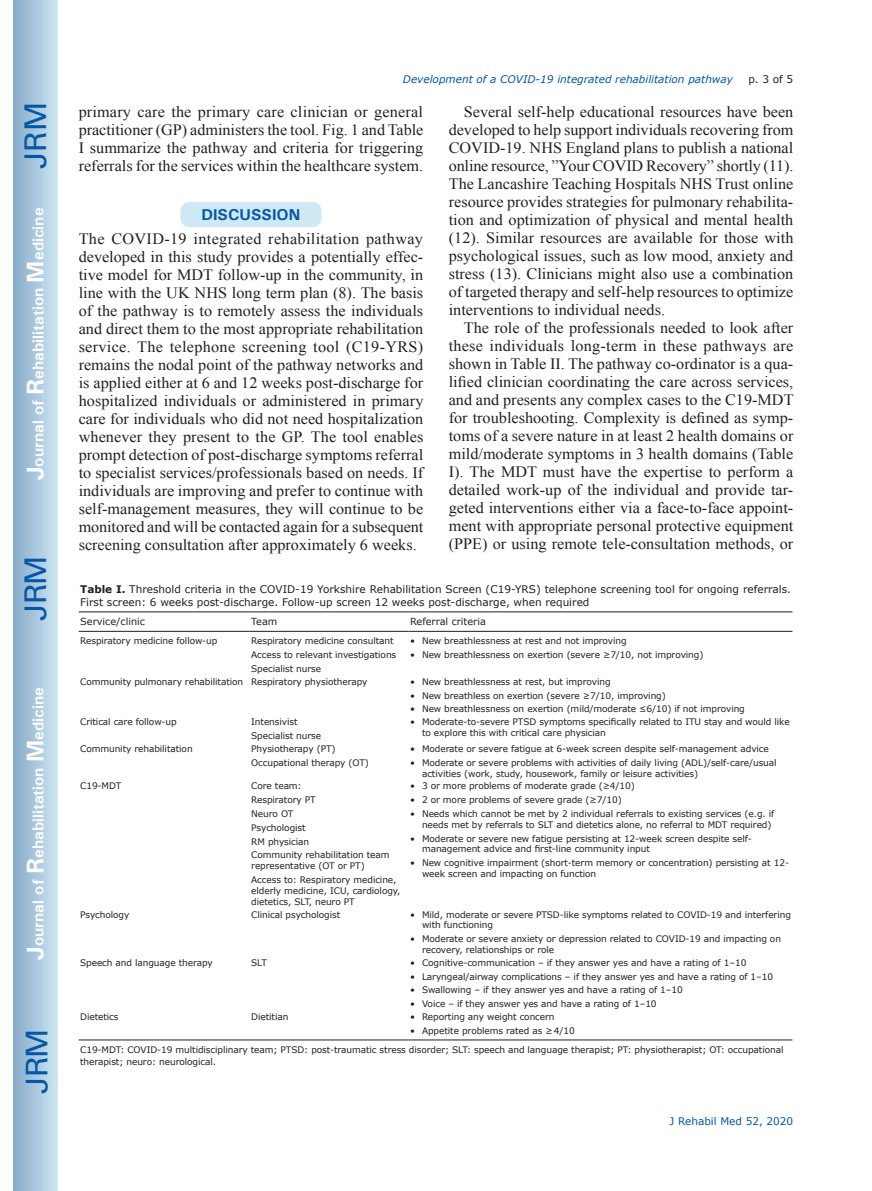
<style>
.page{position:relative;width:872px;height:1191px;background:#fff}
.page>*{position:absolute;margin:0;border:0;box-sizing:border-box;transform-origin:0 0}
.t1{font:30px "Univers";letter-spacing:-.03em;color:#0157a8}
.t2{font:15.75px/18px "Times New Roman";color:#231f20;text-align:justify}
.t3{font:700 15.75px "Univers";color:#fff}
.t4{font:700 15.75px "Univers";color:#0157a8}
.t5{font:10.5px/12.6px "Verdana";color:#231f20}
.t6{font:italic 10.5px "Verdana";color:#0157a8}
.t7{font:10.5px "Verdana";color:#0157a8}
.t8{font:9.75px "Verdana";color:#231f20}
.t9{font:9px/13.8px "Verdana";letter-spacing:-.01em;color:#231f20}
.s1{font-size:24px}
.s2{font-weight:700}
</style>
<div class="page">
<div style="left:14px;top:0;width:43px;height:1191px;background:linear-gradient(to right,#88acca,#cbe5f2)"></div>
<div style="left:180px;top:201px;width:142px;height:27px;background:#cee8f4;border-radius:10px"></div>
<div style="left:179px;top:201px;width:144px;height:27px;border:2px solid #fff;border-radius:10px"></div>
<hr style="left:79px;top:611px;width:171px;height:1px;background:#231f20">
<hr style="left:250px;top:611px;width:158px;height:1px;background:#231f20">
<hr style="left:408px;top:611px;width:384px;height:1px;background:#231f20">
<hr style="left:79px;top:631px;width:171px;height:1px;background:#231f20">
<hr style="left:250px;top:631px;width:158px;height:1px;background:#231f20">
<hr style="left:408px;top:631px;width:384px;height:1px;background:#231f20">
<hr style="left:79px;top:1039px;width:171px;height:1px;background:#231f20">
<hr style="left:250px;top:1039px;width:158px;height:1px;background:#231f20">
<hr style="left:408px;top:1039px;width:384px;height:1px;background:#231f20">
<h1 class="t1" style="left:18px;top:169px;width:68px;rotate:-90deg">JRM</h1>
<h2 class="t3" style="left:28px;top:480px;width:274px;rotate:-90deg"><span class="s1">J</span>ournal of <span class="s1">R</span>ehabilitation <span class="s1">M</span>edicine</h2>
<h1 class="t1" style="left:18px;top:620px;width:67px;rotate:-90deg">JRM</h1>
<h2 class="t3" style="left:28px;top:959px;width:274px;rotate:-90deg"><span class="s1">J</span>ournal of <span class="s1">R</span>ehabilitation <span class="s1">M</span>edicine</h2>
<h1 class="t1" style="left:19px;top:1093px;width:67px;rotate:-90deg">JRM</h1>
<p class="t6" style="left:403px;top:72px;width:331px">Development of a COVID-19 integrated rehabilitation pathway</p>
<p class="t5" style="left:748px;top:73px;width:46px">p. 3 of 5</p>
<h2 class="t2" style="left:79px;top:103px;width:346px">primary care the primary care clinician or general practitioner (GP) administers the tool. Fig. 1 and Table I summarize the pathway and criteria for triggering referrals for the services within the healthcare system.</h2>
<h2 class="t4" style="left:201px;top:205px;width:101px">DISCUSSION</h2>
<p class="t2" style="left:79px;top:230px;width:346px">The COVID-19 integrated rehabilitation pathway developed in this study provides a potentially effec&shy;tive model for MDT follow-up in the community, in line with the UK NHS long term plan (8). The basis of the pathway is to remotely assess the individuals and direct them to the most appropriate rehabilitation service. The telephone screening tool (C19-YRS) remains the nodal point of the pathway networks and is applied either at 6 and 12 weeks post-discharge for hospitalized individuals or administered in primary care for individuals who did not need hospitalization whenever they present to the GP. The tool enables prompt detection of post-discharge symptoms referral to specialist services/professionals based on needs. If individuals are improving and prefer to continue with self-management measures, they will continue to be monitored and will be contacted again for a subsequent screening consultation after approximately 6 weeks.</p>
<p class="t2" style="left:449px;top:103px;width:346px;text-indent:15px">Several self-help educational resources have been developed to help support individuals recovering from COVID-19. NHS England plans to publish a national online resource, ”Your COVID Recovery” shortly (11).<br>The Lancashire Teaching Hospitals NHS Trust online resource provides strategies for pulmonary rehabilita&shy;tion and optimization of physical and mental health (12). Similar resources are available for those with psychological issues, such as low mood, anxiety and stress (13). Clinicians might also use a combination of targeted therapy and self-help resources to optimize interventions to individual needs.</p>
<p class="t2" style="left:449px;top:319px;width:346px;text-indent:15px">The role of the professionals needed to look after these individuals long-term in these pathways are shown in Table II. The pathway co-ordinator is a qua&shy;lified clinician coordinating the care across services, and and presents any complex cases to the C19-MDT for troubleshooting. Complexity is defined as symp&shy;toms of a severe nature in at least 2 health domains or mild/moderate symptoms in 3 health domains (Table I). The MDT must have the expertise to perform a detailed work-up of the individual and provide tar&shy;geted interventions either via a face-to-face appoint&shy;ment with appropriate personal protective equipment (PPE) or using remote tele-consultation methods, or</p>
<p class="t5" style="left:80px;top:583px;width:712px"><span class="s2">Table I.</span> Threshold criteria in the COVID-19 Yorkshire Rehabilitation Screen (C19-YRS) telephone screening tool for ongoing referrals.<br>First screen: 6 weeks post-discharge. Follow-up screen 12 weeks post-discharge, when required</p>
<p class="t8" style="left:80px;top:615px;width:66px">Service/clinic</p>
<p class="t8" style="left:251px;top:615px;width:28px">Team</p>
<p class="t8" style="left:410px;top:615px;width:77px">Referral criteria</p>
<p class="t9" style="left:80px;top:634px;width:139px">Respiratory medicine follow-up</p>
<p class="t9" style="left:251px;top:634px;width:147px">Respiratory medicine consultant<br>Access to relevant investigations<br>Specialist nurse</p>
<p class="t9" style="left:410px;top:634px;width:218px">• New breathlessness at rest and not improving</p>
<p class="t9" style="left:410px;top:648px;width:295px">• New breathlessness on exertion (severe ≥7/10, not improving)</p>
<p class="t9" style="left:80px;top:674px;width:289px">Community pulmonary rehabilitation Respiratory physiotherapy</p>
<p class="t9" style="left:410px;top:674px;width:202px">• New breathlessness at rest, but improving</p>
<p class="t9" style="left:410px;top:688px;width:257px">• New breathless on exertion (severe ≥7/10, improving)</p>
<p class="t9" style="left:410px;top:702px;width:336px">• New breathlessness on exertion (mild/moderate ≤6/10) if not improving</p>
<p class="t9" style="left:80px;top:715px;width:98px">Critical care follow-up</p>
<p class="t9" style="left:251px;top:715px;width:71px">Intensivist<br>Specialist nurse</p>
<p class="t9" style="left:422px;top:716px;width:369px;line-height:10.8px;text-indent:-12px">• Moderate-to-severe PTSD symptoms specifically related to ITU stay and would like to explore this with critical care physician</p>
<p class="t9" style="left:80px;top:742px;width:114px">Community rehabilitation</p>
<p class="t9" style="left:251px;top:742px;width:119px">Physiotherapy (PT)<br>Occupational therapy (OT)</p>
<p class="t9" style="left:410px;top:742px;width:360px">• Moderate or severe fatigue at 6-week screen despite self-management advice</p>
<p class="t9" style="left:422px;top:757px;width:356px;line-height:10.8px;text-indent:-12px">• Moderate or severe problems with activities of daily living (ADL)/self-care/usual activities (work, study, housework, family or leisure activities)</p>
<p class="t9" style="left:80px;top:779px;width:43px">C19-MDT</p>
<p class="t9" style="left:251px;top:779px;width:140px">Core team:<br>Respiratory PT<br>Neuro OT<br>Psychologist<br>RM physician<br>Community rehabilitation team</p>
<p class="t9" style="left:251px;top:859px;width:147px">representative (OT or PT)<br>Access to: Respiratory medicine,</p>
<p class="t9" style="left:251px;top:885px;width:151px;line-height:10.8px">elderly medicine, ICU, cardiology, dietetics, SLT, neuro PT</p>
<p class="t9" style="left:410px;top:779px;width:226px">• 3 or more problems of moderate grade (≥4/10)</p>
<p class="t9" style="left:410px;top:793px;width:213px">• 2 or more problems of severe grade (≥7/10)</p>
<p class="t9" style="left:422px;top:808px;width:354px;line-height:10.8px;text-indent:-12px">• Needs which cannot be met by 2 individual referrals to existing services (e.g. if needs met by referrals to SLT and dietetics alone, no referral to MDT required)</p>
<p class="t9" style="left:422px;top:833px;width:331px;line-height:10.8px;text-indent:-12px">• Moderate or severe new fatigue persisting at 12-week screen despite self&shy;management advice and first-line community input</p>
<p class="t9" style="left:422px;top:857px;width:368px;line-height:10.8px;text-indent:-12px">• New cognitive impairment (short-term memory or concentration) persisting at 12- week screen and impacting on function</p>
<p class="t9" style="left:80px;top:907px;width:51px">Psychology</p>
<p class="t9" style="left:251px;top:907px;width:90px">Clinical psychologist</p>
<p class="t9" style="left:422px;top:909px;width:370px;line-height:10.8px;text-indent:-12px">• Mild, moderate or severe PTSD-like symptoms related to COVID-19 and interfering with functioning</p>
<p class="t9" style="left:422px;top:933px;width:360px;line-height:10.8px;text-indent:-12px">• Moderate or severe anxiety or depression related to COVID-19 and impacting on recovery, relationships or role</p>
<p class="t9" style="left:80px;top:955px;width:134px">Speech and language therapy</p>
<p class="t9" style="left:251px;top:955px;width:17px">SLT</p>
<p class="t9" style="left:410px;top:955px;width:338px">• Cognitive-communication – if they answer yes and have a rating of 1–10</p>
<p class="t9" style="left:410px;top:969px;width:365px">• Laryngeal/airway complications – if they answer yes and have a rating of 1–10</p>
<p class="t9" style="left:410px;top:983px;width:274px">• Swallowing – if they answer yes and have a rating of 1–10</p>
<p class="t9" style="left:410px;top:997px;width:248px">• Voice – if they answer yes and have a rating of 1–10</p>
<p class="t9" style="left:80px;top:1010px;width:40px">Dietetics</p>
<p class="t9" style="left:251px;top:1010px;width:39px">Dietitian</p>
<p class="t9" style="left:410px;top:1010px;width:146px">• Reporting any weight concern</p>
<p class="t9" style="left:80px;top:1021px;width:705px;line-height:18.9px;text-indent:330px">• Appetite problems rated as ≥4/10<br>C19-MDT: COVID-19 multidisciplinary team; PTSD: post-traumatic stress disorder; SLT: speech and language therapist; PT: physiotherapist; OT: occupational</p>
<p class="t9" style="left:80px;top:1054px;width:137px">therapist; neuro: neurological.</p>
<p class="t7" style="left:669px;top:1114px;width:125px">J Rehabil Med 52, 2020</p>
</div>
